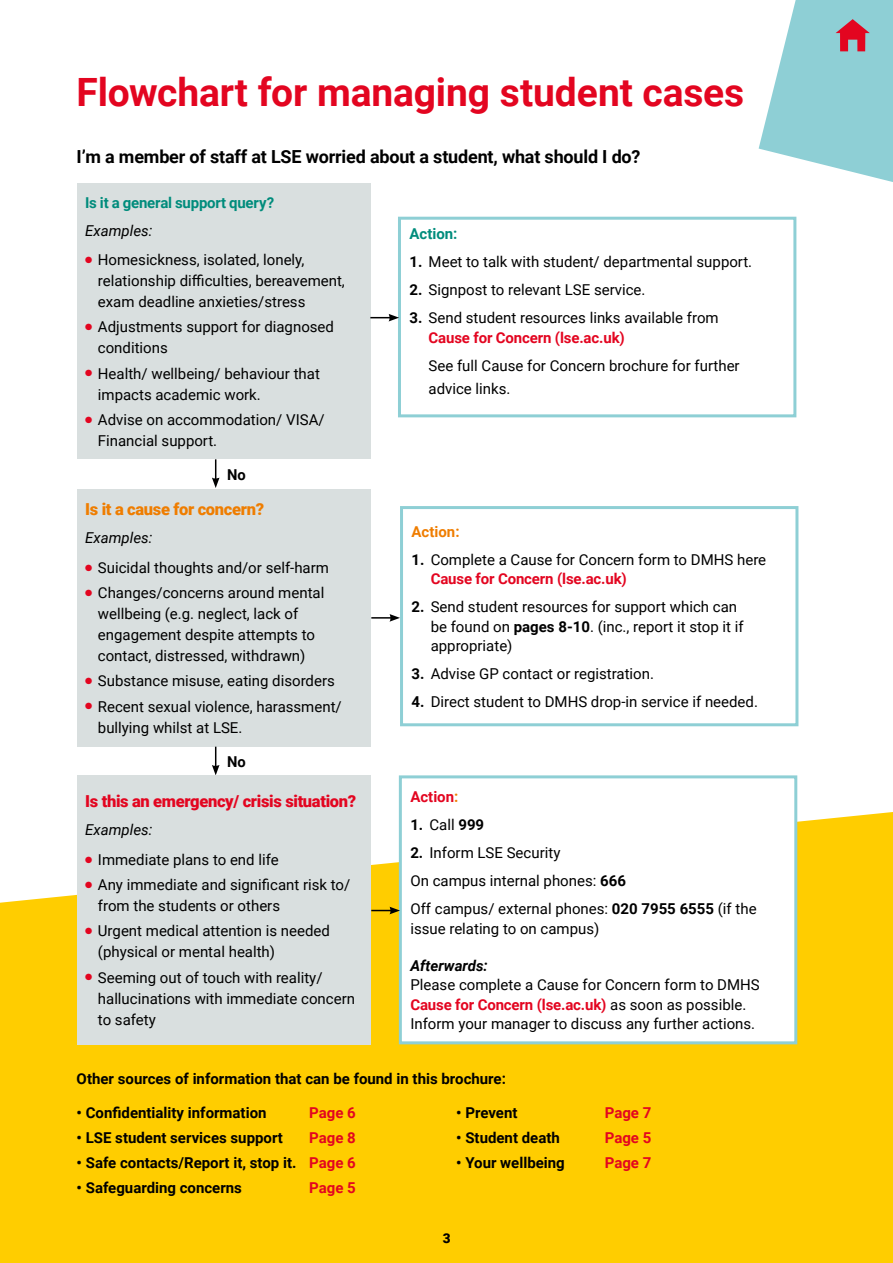
<style>
.page{position:relative;width:893px;height:1263px;background:#fff}
.page>*{position:absolute;margin:0;border:0;box-sizing:border-box;transform-origin:0 0}
.t1{font:700 39px "Roboto";letter-spacing:-.005em;color:#e30520}
.t2{font:700 18px "Roboto";letter-spacing:-.01em;color:#000}
.t3{font:900 16.5px "Roboto";letter-spacing:-.02em;color:#e30520}
.t4{font:900 16.5px "Roboto";letter-spacing:-.02em;color:#ef7d00}
.t5{font:15px/21px "Roboto";color:#000}
.t6{font:700 15px "Roboto";color:#000}
.t7{font:700 15px "Roboto";color:#e30520}
.t8{font:700 15px "Roboto";letter-spacing:-.015em;color:#008c7c}
.t9{font:italic 15px "Roboto";color:#000}
.t10{font:italic 700 15px "Roboto";color:#000}
.t11{font:700 15px "Roboto";color:#ef7d00}
.t12{font:900 13.5px "Roboto";color:#000}
.s1{color:#e30520}
.s2{font-weight:700}
.s3{font-weight:700;color:#e30520}
.s4{color:#ef7d00}
.s5{font-weight:400}
</style>
<div class="page">
<div style="left:0;top:812px;width:893px;height:451px;background:#ffcd00"></div>
<div style="left:77px;top:183px;width:293px;height:276px;background:#d9dfdf"></div>
<svg style="left:212px;top:459px;width:8px;height:29px"></svg>
<div style="left:77px;top:489px;width:293px;height:258px;background:#d9dfdf"></div>
<svg style="left:212px;top:747px;width:8px;height:28px"></svg>
<div style="left:398px;top:217px;width:398px;height:200px;border:3px solid #8ecfd5"></div>
<svg style="left:370px;top:314px;width:29px;height:7px"></svg>
<div style="left:400px;top:506px;width:398px;height:220px;border:3px solid #8ecfd5"></div>
<hr style="left:371px;top:617px;width:21px;height:2px;background:#000">
<svg style="left:389px;top:614px;width:11px;height:8px"></svg>
<div style="left:400px;top:777px;width:396px;height:266px;background:#fff"></div>
<div style="left:399px;top:775px;width:398px;height:269px;border:3px solid #8ecfd5"></div>
<svg style="left:371px;top:907px;width:29px;height:7px"></svg>
<div style="left:77px;top:775px;width:293px;height:269px;background:#d9dfdf"></div>
<svg style="left:759px;top:0;width:134px;height:182px"></svg>
<h1 class="t1" style="left:77px;top:65px;width:669px">Flowchart for managing student cases</h1>
<p class="t2" style="left:77px;top:144px;width:565px">I’m a member of staff at LSE worried about a student, what should I do?</p>
<p class="t8" style="left:85px;top:192px;width:191px">Is it a general support query?</p>
<p class="t9" style="left:85px;top:220px;width:69px">Examples:</p>
<p class="t5" style="left:98px;top:249px;width:248px;text-indent:-13px"><span class="s1">●</span> Homesickness, isolated, lonely, relationship difficulties, bereavement, exam deadline anxieties/stress</p>
<p class="t5" style="left:98px;top:316px;width:238px;text-indent:-13px"><span class="s1">●</span> Adjustments support for diagnosed conditions</p>
<p class="t5" style="left:98px;top:362px;width:224px;text-indent:-13px"><span class="s1">●</span> Health/ wellbeing/ behaviour that impacts academic work.</p>
<p class="t5" style="left:98px;top:409px;width:228px;text-indent:-13px"><span class="s1">●</span> Advise on accommodation/ VISA/<br>Financial support.</p>
<p class="t6" style="left:227px;top:464px;width:20px">No</p>
<p class="t4" style="left:85px;top:498px;width:180px">Is it a cause for concern?</p>
<p class="t9" style="left:85px;top:528px;width:69px">Examples:</p>
<p class="t5" style="left:85px;top:556px;width:245px"><span class="s1">●</span> Suicidal thoughts and/or self-harm</p>
<p class="t5" style="left:98px;top:582px;width:228px;text-indent:-13px"><span class="s1">●</span> Changes/concerns around mental wellbeing (e.g. neglect, lack of engagement despite attempts to contact, distressed, withdrawn)</p>
<p class="t5" style="left:85px;top:670px;width:251px"><span class="s1">●</span> Substance misuse, eating disorders</p>
<p class="t5" style="left:98px;top:695px;width:245px;text-indent:-13px"><span class="s1">●</span> Recent sexual violence, harassment/ bullying whilst at LSE.</p>
<p class="t6" style="left:227px;top:751px;width:20px">No</p>
<p class="t3" style="left:85px;top:790px;width:273px">Is this an emergency/ crisis situation?</p>
<p class="t9" style="left:85px;top:819px;width:69px">Examples:</p>
<p class="t5" style="left:85px;top:848px;width:195px"><span class="s1">●</span> Immediate plans to end life</p>
<p class="t5" style="left:98px;top:874px;width:254px;text-indent:-13px"><span class="s1">●</span> Any immediate and significant risk to/ from the students or others</p>
<p class="t5" style="left:98px;top:920px;width:233px;text-indent:-13px"><span class="s1">●</span> Urgent medical attention is needed (physical or mental health)</p>
<p class="t5" style="left:98px;top:966px;width:259px;text-indent:-13px"><span class="s1">●</span> Seeming out of touch with reality/ hallucinations with immediate concern to safety</p>
<p class="t8" style="left:409px;top:224px;width:50px">Action:</p>
<p class="t5" style="left:409px;top:251px;width:344px"><span class="s2">1.</span> Meet to talk with student/ departmental support.</p>
<p class="t5" style="left:409px;top:279px;width:238px"><span class="s2">2.</span> Signpost to relevant LSE service.</p>
<p class="t5" style="left:429px;top:308px;width:292px;line-height:19.5px;text-indent:-19px"><span class="s2">3.</span> Send student resources links available from<br><span class="s3">Cause for Concern (lse.ac.uk)</span></p>
<p class="t5" style="left:429px;top:354px;width:313px;line-height:22.5px">See full Cause for Concern brochure for further advice links.</p>
<p class="t11" style="left:412px;top:521px;width:50px">Action:</p>
<p class="t5" style="left:431px;top:549px;width:337px;line-height:19.5px;text-indent:-19px"><span class="s2">1.</span> Complete a Cause for Concern form to DMHS here<br><span class="s3">Cause for Concern (lse.ac.uk)</span></p>
<p class="t5" style="left:431px;top:596px;width:314px;line-height:19.5px;text-indent:-19px"><span class="s2">2.</span> Send student resources for support which can be found on <span class="s2">pages 8-10</span>. (inc., report it stop it if appropriate)</p>
<p class="t5" style="left:412px;top:663px;width:244px"><span class="s2">3.</span> Advise GP contact or registration.</p>
<p class="t5" style="left:412px;top:691px;width:348px"><span class="s2">4.</span> Direct student to DMHS drop-in service if needed.</p>
<p class="t7" style="left:410px;top:786px;width:50px">Action<span class="s4">:</span></p>
<p class="t6" style="left:410px;top:814px;width:75px">1. <span class="s5">Call</span> 999</p>
<p class="t5" style="left:410px;top:838px;width:348px;line-height:28px"><span class="s2">2.</span> Inform LSE Security<br>On campus internal phones: <span class="s2">666<br></span>Off campus/ external phones: <span class="s2">020 7955 6555</span> (if the</p>
<p class="t5" style="left:410px;top:917px;width:191px">issue relating to on campus)</p>
<p class="t10" style="left:410px;top:955px;width:79px">Afterwards:</p>
<p class="t5" style="left:410px;top:974px;width:351px;line-height:19.5px">Please complete a Cause for Concern form to DMHS<br><span class="s3">Cause for Concern (lse.ac.uk)</span> as soon as possible.<br>Inform your manager to discuss any further actions.</p>
<p class="t6" style="left:77px;top:1068px;width:431px">Other sources of information that can be found in this brochure:</p>
<p class="t6" style="left:77px;top:1102px;width:191px">• Confidentiality information</p>
<p class="t7" style="left:309px;top:1102px;width:48px">Page 6</p>
<p class="t6" style="left:77px;top:1127px;width:208px">• LSE student services support</p>
<p class="t7" style="left:309px;top:1127px;width:48px">Page 8</p>
<p class="t6" style="left:77px;top:1152px;width:281px">• Safe contacts/Report it, stop it. <span class="s1">Page 6</span></p>
<p class="t6" style="left:77px;top:1177px;width:167px">• Safeguarding concerns</p>
<p class="t7" style="left:309px;top:1177px;width:48px">Page 5</p>
<p class="t6" style="left:456px;top:1102px;width:63px">• Prevent</p>
<p class="t7" style="left:605px;top:1102px;width:48px">Page 7</p>
<p class="t6" style="left:456px;top:1127px;width:105px">• Student death</p>
<p class="t7" style="left:605px;top:1127px;width:48px">Page 5</p>
<p class="t6" style="left:456px;top:1152px;width:110px">• Your wellbeing</p>
<p class="t7" style="left:605px;top:1152px;width:48px">Page 7</p>
<p class="t12" style="left:443px;top:1229px;width:9px">3</p>
</div>
